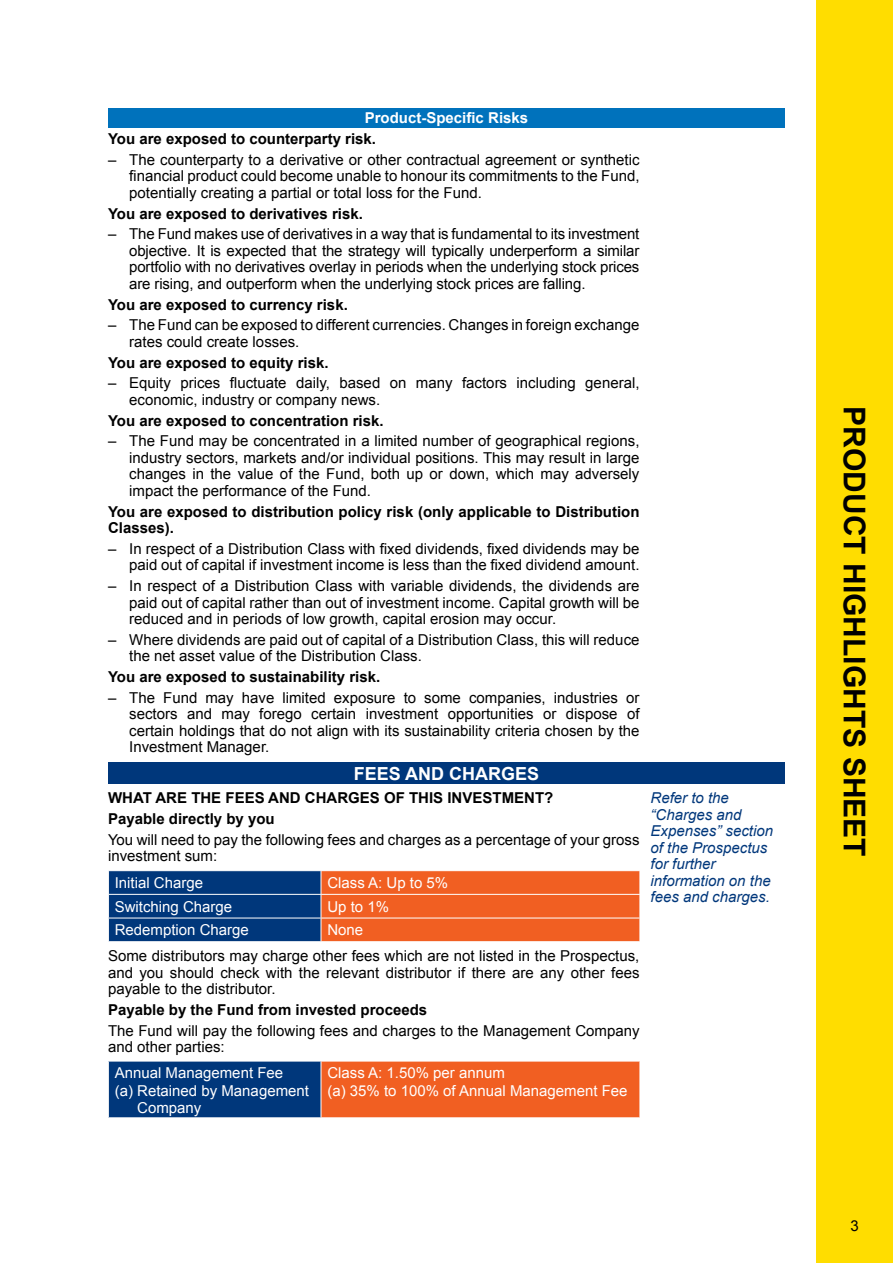
<style>
.page{position:relative;width:893px;height:1263px;background:#fff}
.page>*{position:absolute;margin:0;border:0;box-sizing:border-box;transform-origin:0 0}
.t1{font:700 30px "Arial";color:#000}
.t2{font:700 18px "Arial";color:#fff}
.t3{font:15px/16.5px "Arial";color:#000;text-align:justify}
.t4{font:700 15px/20.7px "Arial";color:#000}
.t5{font:15px/18px "Arial";color:#fff}
.t6{font:italic 15px/16.5px "Arial";color:#00377b}
.t7{font:700 15px "Arial";color:#fff}
</style>
<div class="page">
<div style="left:816px;top:0;width:77px;height:1263px;background:#fd0"></div>
<div style="left:108px;top:762px;width:677px;height:22px;background:#00377b"></div>
<svg style="left:108px;top:871px;width:532px;height:71px;background:#95564d"></svg>
<hr style="left:321px;top:941px;width:319px;height:1px;background:#fff">
<div style="left:108px;top:1061px;width:213px;height:57px;background:#00377b"></div>
<div style="left:321px;top:1061px;width:319px;height:57px;background:#f15f22"></div>
<hr style="left:108px;top:1061px;width:213px;height:1px;background:#fff">
<hr style="left:108px;top:1061px;width:1px;height:56px;background:#fff">
<hr style="left:108px;top:1117px;width:213px;height:1px;background:#fff">
<hr style="left:321px;top:1061px;width:319px;height:1px;background:#fff">
<hr style="left:321px;top:1061px;width:1px;height:56px;background:#fff">
<hr style="left:639px;top:1061px;width:1px;height:56px;background:#fff">
<hr style="left:321px;top:1117px;width:319px;height:1px;background:#fff">
<div style="left:108px;top:108px;width:677px;height:19px;background:#0072bc"></div>
<p class="t7" style="left:365px;top:108px;width:165px">Product-Specific Risks</p>
<p class="t4" style="left:108px;top:129px;width:270px">You are exposed to counterparty risk.</p>
<p class="t3" style="left:129px;top:151px;width:512px;text-indent:-21px">– The counterparty to a derivative or other contractual agreement or synthetic financial product could become unable to honour its commitments to the Fund, potentially creating a partial or total loss for the Fund.</p>
<p class="t4" style="left:108px;top:203px;width:256px">You are exposed to derivatives risk.</p>
<p class="t3" style="left:129px;top:226px;width:512px;text-indent:-21px">– The Fund makes use of derivatives in a way that is fundamental to its investment objective. It is expected that the strategy will typically underperform a similar portfolio with no derivatives overlay in periods when the underlying stock prices are rising, and outperform when the underlying stock prices are falling.</p>
<p class="t4" style="left:108px;top:294px;width:241px">You are exposed to currency risk.</p>
<p class="t3" style="left:129px;top:317px;width:512px;text-indent:-21px">– The Fund can be exposed to different currencies. Changes in foreign exchange rates could create losses.</p>
<p class="t4" style="left:108px;top:352px;width:222px">You are exposed to equity risk.</p>
<p class="t3" style="left:129px;top:375px;width:512px;text-indent:-21px">– Equity prices fluctuate daily, based on many factors including general, economic, industry or company news.</p>
<p class="t4" style="left:108px;top:410px;width:277px">You are exposed to concentration risk.</p>
<p class="t3" style="left:129px;top:433px;width:512px;text-indent:-21px">– The Fund may be concentrated in a limited number of geographical regions, industry sectors, markets and/or individual positions. This may result in large changes in the value of the Fund, both up or down, which may adversely impact the performance of the Fund.</p>
<p class="t4" style="left:108px;top:503px;width:533px;line-height:16.5px">You are exposed to distribution policy risk (only applicable to Distribution<br>Classes).</p>
<p class="t3" style="left:108px;top:540px;width:533px;text-align:right">– In respect of a Distribution Class with fixed dividends, fixed dividends may be paid out of capital if investment income is less than the fixed dividend amount.</p>
<p class="t3" style="left:129px;top:578px;width:512px;text-indent:-21px">– In respect of a Distribution Class with variable dividends, the dividends are paid out of capital rather than out of investment income. Capital growth will be reduced and in periods of low growth, capital erosion may occur.</p>
<p class="t3" style="left:129px;top:631px;width:512px;text-indent:-21px">– Where dividends are paid out of capital of a Distribution Class, this will reduce the net asset value of the Distribution Class.</p>
<p class="t4" style="left:108px;top:667px;width:274px">You are exposed to sustainability risk.</p>
<p class="t3" style="left:129px;top:689px;width:512px;text-indent:-21px">– The Fund may have limited exposure to some companies, industries or sectors and may forego certain investment opportunities or dispose of certain holdings that do not align with its sustainability criteria chosen by the Investment Manager.</p>
<p class="t2" style="left:354px;top:761px;width:187px">FEES AND CHARGES</p>
<p class="t4" style="left:108px;top:788px;width:447px">WHAT ARE THE FEES AND CHARGES OF THIS INVESTMENT?<br>Payable directly by you</p>
<p class="t3" style="left:108px;top:831px;width:533px">You will need to pay the following fees and charges as a percentage of your gross investment sum:</p>
<p class="t5" style="left:115px;top:874px;width:90px">Initial Charge</p>
<p class="t5" style="left:327px;top:874px;width:122px">Class A: Up to 5%</p>
<p class="t5" style="left:115px;top:897px;width:119px">Switching Charge</p>
<p class="t5" style="left:327px;top:897px;width:63px">Up to 1%</p>
<p class="t5" style="left:115px;top:921px;width:136px">Redemption Charge</p>
<p class="t5" style="left:327px;top:921px;width:37px">None</p>
<p class="t3" style="left:108px;top:948px;width:533px">Some distributors may charge other fees which are not listed in the Prospectus, and you should check with the relevant distributor if there are any other fees payable to the distributor.</p>
<p class="t4" style="left:108px;top:1000px;width:321px">Payable by the Fund from invested proceeds</p>
<p class="t3" style="left:108px;top:1022px;width:533px">The Fund will pay the following fees and charges to the Management Company and other parties:</p>
<p class="t5" style="left:115px;top:1064px;width:196px">Annual Management Fee<br>(a) Retained by Management</p>
<p class="t5" style="left:137px;top:1099px;width:66px">Company</p>
<p class="t5" style="left:327px;top:1064px;width:302px">Class A: 1.50% per annum<br>(a) 35% to 100% of Annual Management Fee</p>
<p class="t6" style="left:651px;top:790px;width:124px">Refer to the “Charges and<br>Expenses” section of the Prospectus for further information on the fees and charges.</p>
<h1 class="t1" style="left:874px;top:406px;width:452px;rotate:90deg">PRODUCT HIGHLIGHTS SHEET</h1>
<p class="t3" style="left:850px;top:1218px;width:10px">3</p>
</div>
